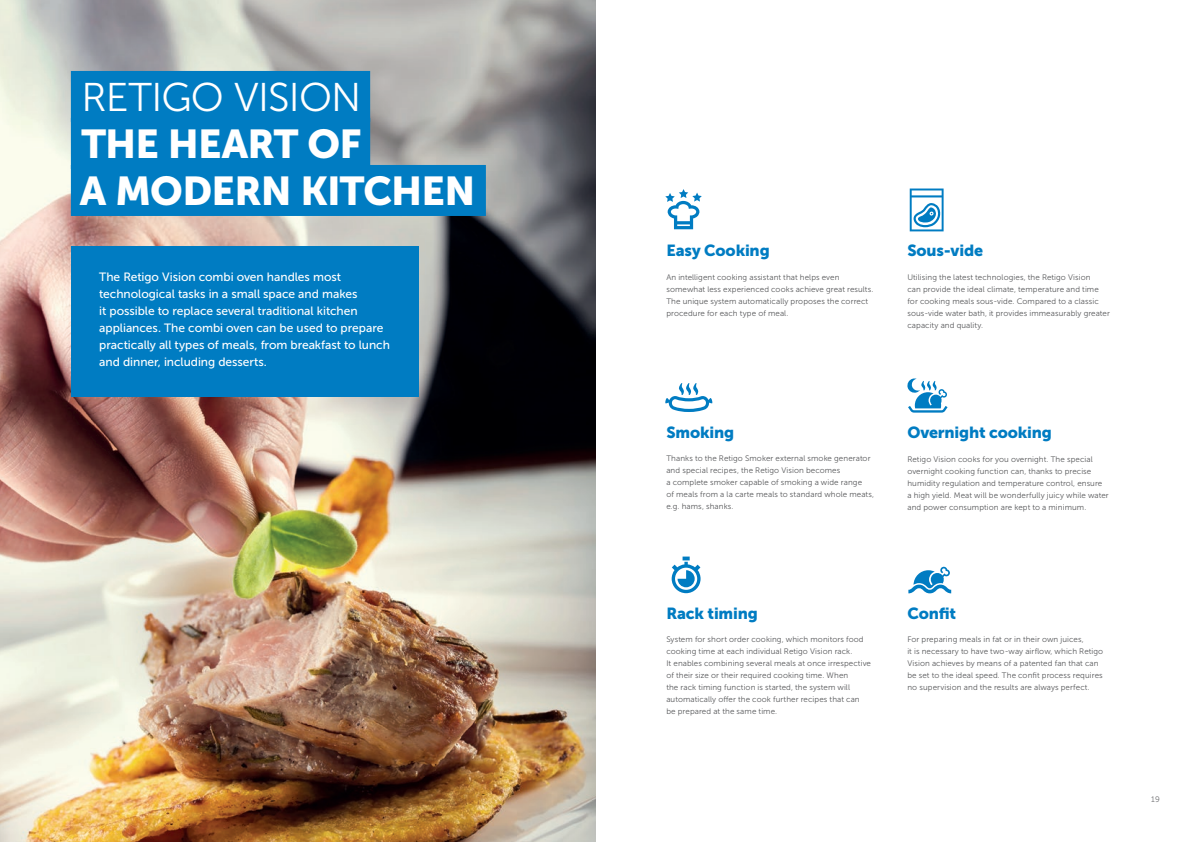
<style>
.page{position:relative;width:1191px;height:842px;background:#fff}
.page>*{position:absolute;margin:0;border:0;box-sizing:border-box;transform-origin:0 0}
.t1{font:40px/47px "Museo Sans 900";letter-spacing:-.02em;color:#fff}
.t2{font:40px "Museo Sans 300";letter-spacing:-.02em;color:#fff}
.t3{font:16px "Museo Sans 900";letter-spacing:-.01em;color:#007cc2}
.t4{font:12px/17px "Museo Sans 500";letter-spacing:-.005em;color:#fff}
.t5{font:8px/12px "Museo Sans 300";letter-spacing:.01em;color:#57585a}
.t6{font:8px "Museo Sans 300";color:#6c6d70}
</style>
<div class="page">
<img style="left:0;top:0;width:595px;height:842px">
<div style="left:71px;top:71px;width:299px;height:51px;background:#007cc2"></div>
<div style="left:71px;top:118px;width:299px;height:51px;background:#007cc2"></div>
<div style="left:71px;top:165px;width:415px;height:51px;background:#007cc2"></div>
<div style="left:71px;top:247px;width:347px;height:150px;background:#007cc2"></div>
<svg style="left:907px;top:378px;width:40px;height:35px"></svg>
<svg style="left:671px;top:557px;width:29px;height:36px"></svg>
<svg style="left:908px;top:567px;width:43px;height:26px"></svg>
<svg style="left:665px;top:383px;width:47px;height:29px"></svg>
<svg style="left:909px;top:189px;width:34px;height:42px"></svg>
<svg style="left:665px;top:189px;width:37px;height:40px"></svg>
<h1 class="t2" style="left:81px;top:76px;width:281px">RETIGO VISION</h1>
<h1 class="t1" style="left:80px;top:121px;width:397px">THE HEART OF<br>A MODERN KITCHEN</h1>
<p class="t4" style="left:99px;top:268px;width:292px">The Retigo Vision combi oven handles most technological tasks in a small space and makes<br>it possible to replace several traditional kitchen appliances. The combi oven can be used to prepare practically all types of meals, from breakfast to lunch and dinner, including desserts.</p>
<h2 class="t3" style="left:666px;top:242px;width:105px">Easy Cooking</h2>
<p class="t5" style="left:666px;top:271px;width:209px">An intelligent cooking assistant that helps even somewhat less experienced cooks achieve great results.<br>The unique system automatically proposes the correct procedure for each type of meal.</p>
<h2 class="t3" style="left:907px;top:242px;width:77px">Sous-vide</h2>
<p class="t5" style="left:907px;top:271px;width:204px">Utilising the latest technologies, the Retigo Vision<br>can provide the ideal climate, temperature and time for cooking meals sous-vide. Compared to a classic sous-vide water bath, it provides immeasurably greater capacity and quality.</p>
<h2 class="t3" style="left:666px;top:423px;width:69px">Smoking</h2>
<p class="t5" style="left:666px;top:452px;width:209px">Thanks to the Retigo Smoker external smoke generator and special recipes, the Retigo Vision becomes<br>a complete smoker capable of smoking a wide range<br>of meals from a la carte meals to standard whole meats, e.g. hams, shanks.</p>
<h2 class="t3" style="left:907px;top:424px;width:146px">Overnight cooking</h2>
<p class="t5" style="left:907px;top:453px;width:203px">Retigo Vision cooks for you overnight. The special overnight cooking function can, thanks to precise humidity regulation and temperature control, ensure<br>a high yield. Meat will be wonderfully juicy while water and power consumption are kept to a minimum.</p>
<h2 class="t3" style="left:666px;top:604px;width:93px">Rack timing</h2>
<p class="t5" style="left:666px;top:634px;width:206px">System for short order cooking, which monitors food cooking time at each individual Retigo Vision rack.<br>It enables combining several meals at once irrespective of their size or their required cooking time. When<br>the rack timing function is started, the system will automatically offer the cook further recipes that can be prepared at the same time.</p>
<h2 class="t3" style="left:907px;top:604px;width:50px">Confit</h2>
<p class="t5" style="left:907px;top:634px;width:197px">For preparing meals in fat or in their own juices,<br>it is necessary to have two-way airflow, which Retigo Vision achieves by means of a patented fan that can be set to the ideal speed. The confit process requires no supervision and the results are always perfect.</p>
<p class="t6" style="left:1151px;top:795px;width:10px">19</p>
</div>
